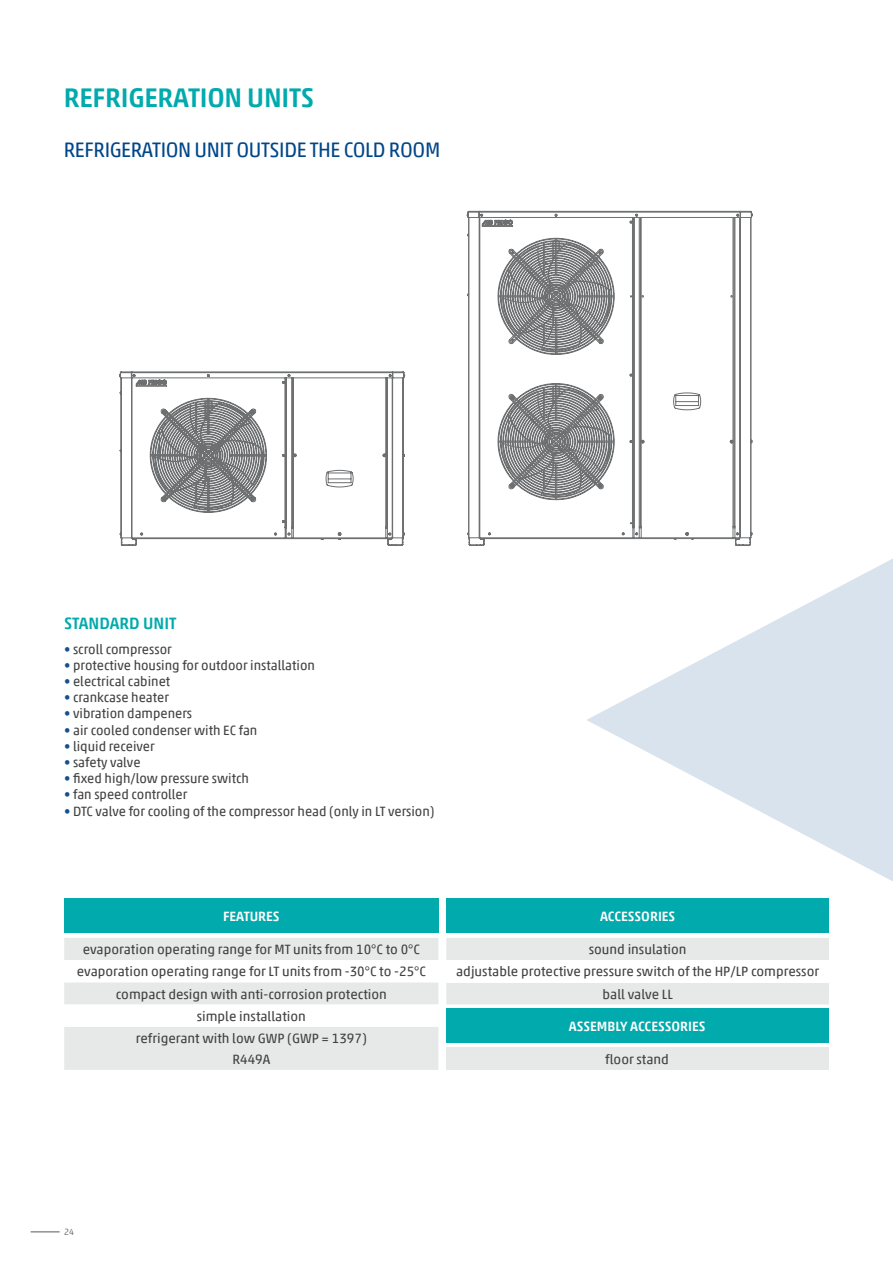
<style>
.page{position:relative;width:893px;height:1263px;background:#fff}
.page>*{position:absolute;margin:0;border:0;box-sizing:border-box;transform-origin:0 0}
.t1{font:500 27px "Akko Pro";letter-spacing:-.01em;color:#00aaad}
.t2{font:21px "Akko Pro";letter-spacing:-.02em;color:#004689;scale:.96 1}
.t3{font:500 16.5px "Akko Pro";color:#00aaad}
.t4{font:13.5px/21.9px "Akko Pro";color:#414142;text-align:center}
.t5{font:500 13.5px "Akko Pro";color:#fff}
.t6{font:300 9px "Akko Pro";color:#58595b}
.s1{font-weight:500;color:#155191}
</style>
<div class="page">
<svg style="left:31px;top:1231px;width:29px;height:1px"></svg>
<svg style="left:587px;top:558px;width:306px;height:323px"></svg>
<div style="left:446px;top:898px;width:383px;height:35px;background:#00aaad"></div>
<div style="left:446px;top:938px;width:383px;height:66px;background:#e7e8e8"></div>
<div style="left:446px;top:960px;width:383px;height:22px;background:#fff"></div>
<div style="left:446px;top:1008px;width:382px;height:35px;background:#00aaad"></div>
<div style="left:446px;top:1048px;width:382px;height:22px;background:#e7e8e8"></div>
<div style="left:64px;top:898px;width:374px;height:35px;background:#00aaad"></div>
<div style="left:64px;top:938px;width:374px;height:132px;background:#e7e8e8"></div>
<svg style="left:64px;top:960px;width:374px;height:67px"></svg>
<svg style="left:119px;top:371px;width:286px;height:175px"></svg>
<svg style="left:468px;top:211px;width:284px;height:335px"></svg>
<svg style="left:467px;top:214px;width:285px;height:321px"></svg>
<svg style="left:481px;top:217px;width:258px;height:323px"></svg>
<svg style="left:497px;top:238px;width:118px;height:262px"></svg>
<hr style="left:733px;top:217px;width:1px;height:309px;background:#6d6f71">
<hr style="left:641px;top:217px;width:1px;height:309px;background:#6d6f71">
<hr style="left:735px;top:217px;width:1px;height:309px;background:#6d6f71">
<hr style="left:739px;top:217px;width:1px;height:321px;background:#6d6f71">
<hr style="left:740px;top:217px;width:1px;height:321px;background:#6d6f71">
<hr style="left:750px;top:217px;width:1px;height:321px;background:#6d6f71">
<hr style="left:480px;top:217px;width:1px;height:321px;background:#6d6f71">
<hr style="left:632px;top:217px;width:1px;height:310px;background:#6d6f71">
<hr style="left:479px;top:217px;width:1px;height:321px;background:#6d6f71">
<hr style="left:469px;top:217px;width:1px;height:321px;background:#6d6f71">
<svg style="left:633px;top:526px;width:9px;height:3px"></svg>
<h1 class="t1" style="left:64px;top:81px;width:252px">REFRIGERATION UNITS</h1>
<h2 class="t2" style="left:64px;top:137px;width:394px">REFRIGERATION UNIT OUTSIDE THE COLD ROOM</h2>
<p class="t3" style="left:64px;top:613px;width:114px">STANDARD UNIT</p>
<p class="t4" style="left:64px;top:638px;width:109px"><span class="s1">•</span> scroll compressor</p>
<p class="t4" style="left:64px;top:654px;width:252px"><span class="s1">•</span> protective housing for outdoor installation</p>
<p class="t4" style="left:64px;top:670px;width:108px"><span class="s1">•</span> electrical cabinet</p>
<p class="t4" style="left:64px;top:686px;width:106px"><span class="s1">•</span> crankcase heater</p>
<p class="t4" style="left:64px;top:702px;width:130px"><span class="s1">•</span> vibration dampeners</p>
<p class="t4" style="left:64px;top:719px;width:195px"><span class="s1">•</span> air cooled condenser with EC fan</p>
<p class="t4" style="left:64px;top:735px;width:92px"><span class="s1">•</span> liquid receiver</p>
<p class="t4" style="left:64px;top:751px;width:78px"><span class="s1">•</span> safety valve</p>
<p class="t4" style="left:64px;top:767px;width:186px"><span class="s1">•</span> fixed high/low pressure switch</p>
<p class="t4" style="left:64px;top:783px;width:125px"><span class="s1">•</span> fan speed controller</p>
<p class="t4" style="left:64px;top:800px;width:372px"><span class="s1">•</span> DTC valve for cooling of the compressor head (only in LT version)</p>
<p class="t5" style="left:223px;top:908px;width:58px">FEATURES</p>
<p class="t4" style="left:77px;top:938px;width:351px">evaporation operating range for MT units from 10°C to 0°C evaporation operating range for LT units from -30°C to -25°C compact design with anti-corrosion protection<br>simple installation<br>refrigerant with low GWP (GWP = 1397)<br>R449A</p>
<p class="t5" style="left:600px;top:908px;width:77px">ACCESSORIES</p>
<p class="t4" style="left:456px;top:938px;width:364px">sound insulation<br>adjustable protective pressure switch of the HP/LP compressor ball valve LL</p>
<p class="t5" style="left:569px;top:1018px;width:138px">ASSEMBLY ACCESSORIES</p>
<p class="t4" style="left:605px;top:1048px;width:65px">floor stand</p>
<p class="t6" style="left:64px;top:1226px;width:11px">24</p>
</div>
